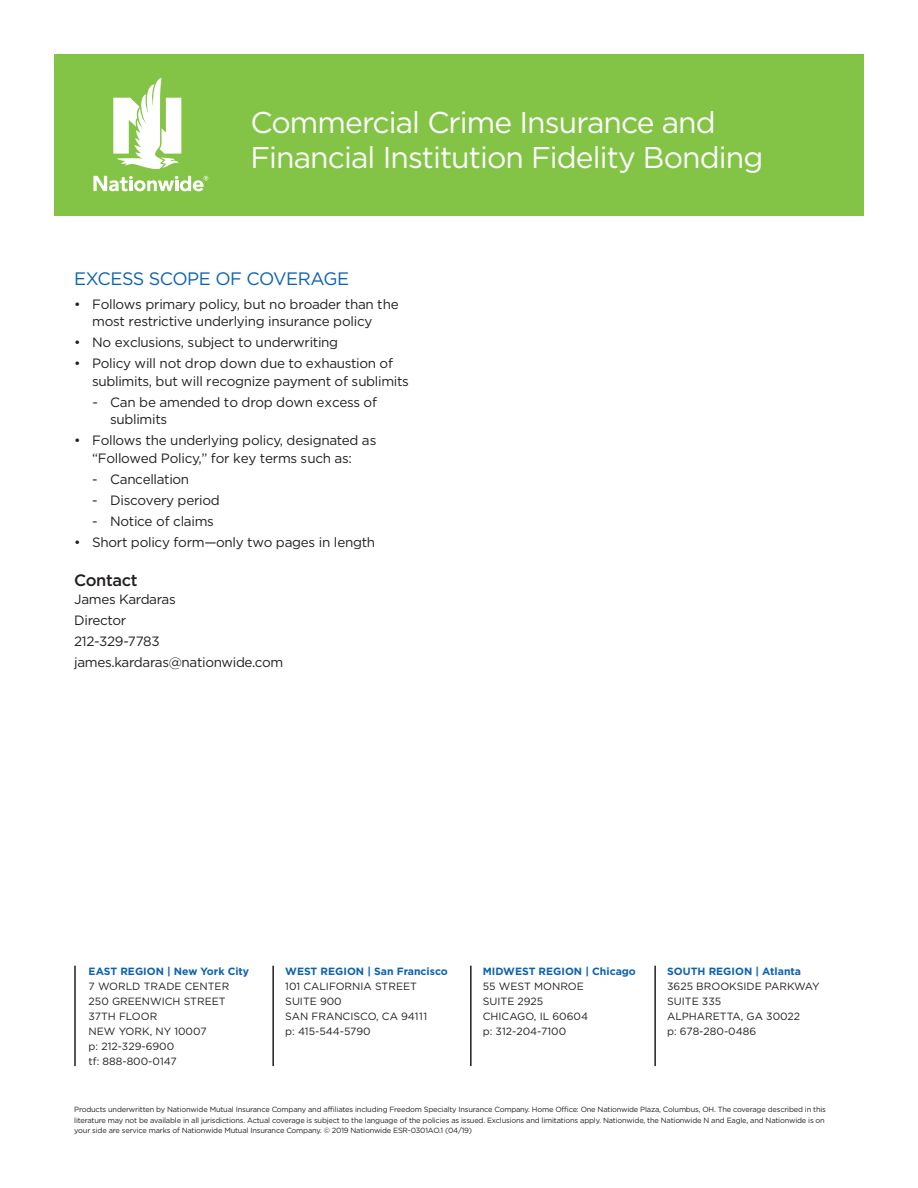
<style>
.page{position:relative;width:918px;height:1188px;background:#fff}
.page>*{position:absolute;margin:0;border:0;box-sizing:border-box;transform-origin:0 0}
.product_headline{font:30px/34.5px "Gotham";letter-spacing:-.03em;color:#fff}
.subhead2{font:18px "Gotham";letter-spacing:-.025em;color:#0d62b0}
.bullets{font:500 16.5px "Gotham";letter-spacing:-.025em;color:#231f20}
.bullets-2{font:13.5px/18px "Gotham";letter-spacing:-.025em;color:#231f20}
.t1{font:10.5px "Gotham";color:#231f20}
.t2{font:700 10.5px "Gotham";color:#0d62b0}
.bullets-3{font:7.5px/10.5px "Gotham";letter-spacing:-.025em;color:#231f20}
</style>
<div class="page">
<hr style="left:74px;top:966px;width:2px;height:100px;background:#231f20">
<hr style="left:272px;top:966px;width:2px;height:100px;background:#231f20">
<hr style="left:470px;top:966px;width:2px;height:100px;background:#231f20">
<hr style="left:654px;top:966px;width:2px;height:100px;background:#231f20">
<div style="left:54px;top:54px;width:810px;height:162px;background:#83c447"></div>
<svg style="left:93px;top:176px;width:115px;height:15px"></svg>
<svg style="left:113px;top:78px;width:68px;height:91px"></svg>
<p class="product_headline" style="left:250px;top:105px;width:514px">Commercial Crime Insurance and<br>Financial Institution Fidelity Bonding</p>
<p class="subhead2" style="left:74px;top:269px;width:276px">EXCESS SCOPE OF COVERAGE</p>
<p class="bullets-2" style="left:92px;top:296px;width:308px;line-height:16.8px;text-indent:-18px">• Follows primary policy, but no broader than the most restrictive underlying insurance policy</p>
<p class="bullets-2" style="left:74px;top:333px;width:265px">• No exclusions, subject to underwriting</p>
<p class="bullets-2" style="left:92px;top:354px;width:318px;text-indent:-18px">• Policy will not drop down due to exhaustion of sublimits, but will recognize payment of sublimits</p>
<p class="bullets-2" style="left:110px;top:394px;width:268px;line-height:16.2px;text-indent:-18px">- Can be amended to drop down excess of sublimits</p>
<p class="bullets-2" style="left:74px;top:431px;width:304px;text-align:center">• Follows the underlying policy, designated as “Followed Policy,” for key terms such as:</p>
<p class="bullets-2" style="left:92px;top:470px;width:99px">- Cancellation</p>
<p class="bullets-2" style="left:92px;top:491px;width:129px">- Discovery period</p>
<p class="bullets-2" style="left:92px;top:512px;width:123px">- Notice of claims</p>
<p class="bullets-2" style="left:74px;top:533px;width:302px">• Short policy form—only two pages in length</p>
<p class="bullets" style="left:74px;top:571px;width:65px">Contact</p>
<p class="bullets-2" style="left:74px;top:590px;width:103px">James Kardaras</p>
<p class="bullets-2" style="left:74px;top:611px;width:54px">Director</p>
<p class="bullets-2" style="left:74px;top:632px;width:87px">212-329-7783</p>
<p class="bullets-2" style="left:74px;top:653px;width:211px">james.kardaras@nationwide.com</p>
<p class="t2" style="left:89px;top:965px;width:162px">EAST REGION | New York City</p>
<p class="t1" style="left:89px;top:981px;width:142px">7 WORLD TRADE CENTER</p>
<p class="t1" style="left:89px;top:996px;width:138px">250 GREENWICH STREET</p>
<p class="t1" style="left:89px;top:1011px;width:70px">37TH FLOOR</p>
<p class="t1" style="left:89px;top:1026px;width:119px">NEW YORK, NY 10007</p>
<p class="t1" style="left:89px;top:1041px;width:87px">p: 212-329-6900</p>
<p class="t1" style="left:89px;top:1056px;width:90px">tf: 888-800-0147</p>
<p class="t2" style="left:285px;top:965px;width:164px">WEST REGION | San Francisco</p>
<p class="t1" style="left:285px;top:981px;width:133px">101 CALIFORNIA STREET</p>
<p class="t1" style="left:285px;top:996px;width:58px">SUITE 900</p>
<p class="t1" style="left:285px;top:1011px;width:144px">SAN FRANCISCO, CA 94111</p>
<p class="t1" style="left:285px;top:1026px;width:87px">p: 415-544-5790</p>
<p class="t2" style="left:483px;top:965px;width:155px">MIDWEST REGION | Chicago</p>
<p class="t1" style="left:483px;top:981px;width:103px">55 WEST MONROE</p>
<p class="t1" style="left:483px;top:996px;width:62px">SUITE 2925</p>
<p class="t1" style="left:483px;top:1011px;width:107px">CHICAGO, IL 60604</p>
<p class="t1" style="left:483px;top:1026px;width:85px">p: 312-204-7100</p>
<p class="t2" style="left:667px;top:965px;width:135px">SOUTH REGION | Atlanta</p>
<p class="t1" style="left:667px;top:981px;width:154px">3625 BROOKSIDE PARKWAY</p>
<p class="t1" style="left:667px;top:996px;width:55px">SUITE 335</p>
<p class="t1" style="left:667px;top:1011px;width:134px">ALPHARETTA, GA 30022</p>
<p class="t1" style="left:667px;top:1026px;width:91px">p: 678-280-0486</p>
<p class="bullets-3" style="left:74px;top:1104px;width:753px">Products underwritten by Nationwide Mutual Insurance Company and affiliates including Freedom Specialty Insurance Company. Home Office: One Nationwide Plaza, Columbus, OH. The coverage described in this literature may not be available in all jurisdictions. Actual coverage is subject to the language of the policies as issued. Exclusions and limitations apply. Nationwide, the Nationwide N and Eagle, and Nationwide is on your side are service marks of Nationwide Mutual Insurance Company. © 2019 Nationwide ESR-0301AO.1 (04/19)</p>
</div>
